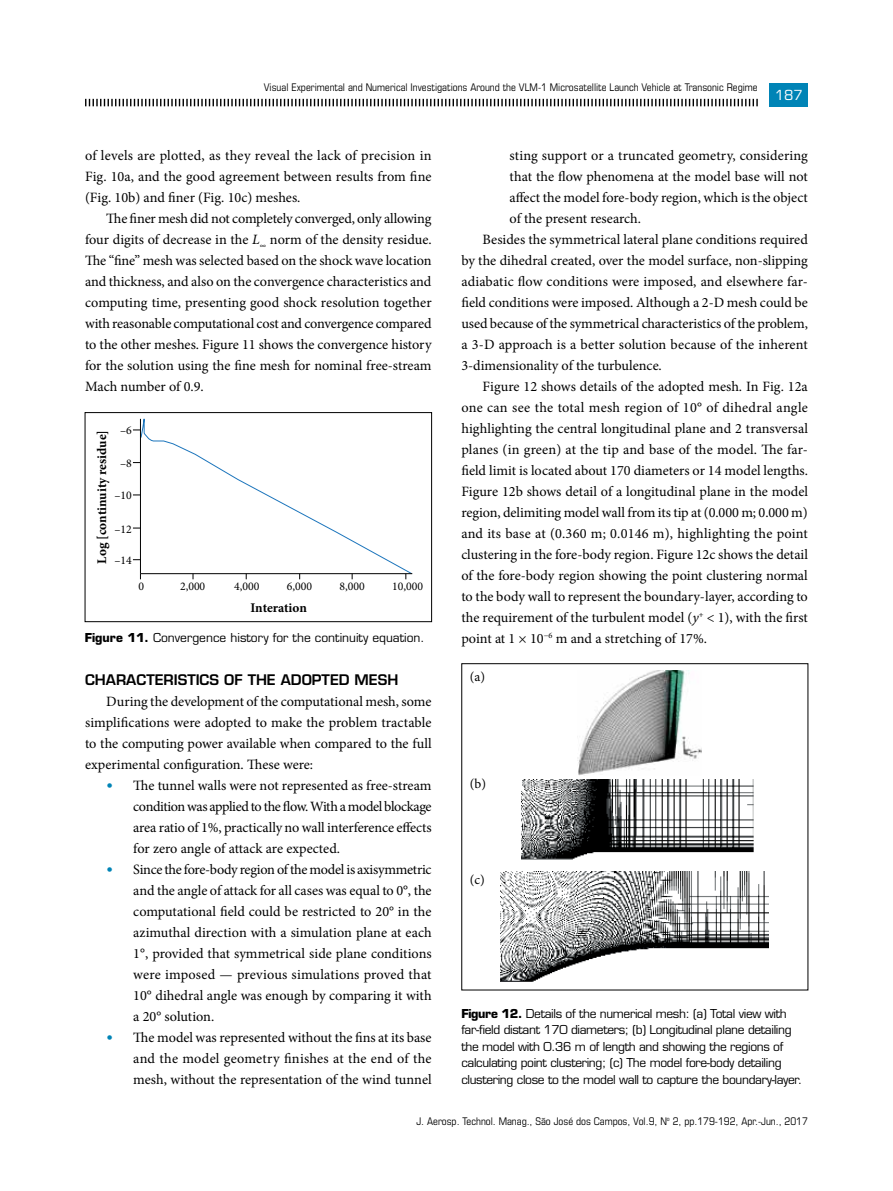
<style>
.page{position:relative;width:893px;height:1191px;background:#fff}
.page>*{position:absolute;margin:0;border:0;box-sizing:border-box;transform-origin:0 0}
.t1{font:14.25px/21px "Minion Pro";color:#000;text-align:justify}
.t2{font:14.25px "Minion Pro";letter-spacing:.02em;color:#000}
.t3{font:600 14.25px "Eurostile LT Std";color:#000}
.t4{font:13.5px "Minion Pro";color:#000}
.t5{font:13.5px "Eurostile LT Std";color:#fff}
.t6{font:700 13.2px "Minion Pro";letter-spacing:-.005em;color:#000}
.t7{font:12px/16.5px "Eurostile LT Std";letter-spacing:-.03em;color:#000}
.t8{font:12px "Eurostile LT Std";color:#000}
.t9{font:11.7px "Minion Pro";color:#000}
.t10{font:condensed 10.5px "Eurostile LT Std";color:#000}
.s1{font-style:italic}
.s2{font-weight:700}
.s3{font-family:"Eurostile LT Std";font-weight:700;font-size:12px;color:#0084b6}
</style>
<div class="page">
<svg style="left:85px;top:99px;width:673px;height:7px"></svg>
<div style="left:770px;top:83px;width:38px;height:23px;background:#0084b6"></div>
<svg style="left:133px;top:419px;width:280px;height:160px"></svg>
<div style="left:85px;top:412px;width:347px;height:210px;border:1px solid #000"></div>
<img style="left:577px;top:670px;width:124px;height:105px">
<img style="left:521px;top:780px;width:233px;height:80px">
<img style="left:501px;top:871px;width:267px;height:111px">
<p class="t10" style="left:264px;top:81px;width:495px">Visual Experimental and Numerical Investigations Around the VLM-1 Microsatellite Launch Vehicle at Transonic Regime</p>
<p class="t5" style="left:775px;top:86px;width:29px">187</p>
<p class="t1" style="left:85px;top:144px;width:348px">of levels are plotted, as they reveal the lack of precision in Fig. 10a, and the good agreement between results from fine (Fig. 10b) and finer (Fig. 10c) meshes.</p>
<p class="t1" style="left:85px;top:207px;width:348px;text-indent:21px">The finer mesh did not completely converged, only allowing four digits of decrease in the <span class="s1">L</span><sub>∞</sub> norm of the density residue.<br>The “fine” mesh was selected based on the shock wave location and thickness, and also on the convergence characteristics and computing time, presenting good shock resolution together with reasonable computational cost and convergence compared to the other meshes. Figure 11 shows the convergence history for the solution using the fine mesh for nominal free-stream Mach number of 0.9.</p>
<p class="t9" style="left:120px;top:423px;width:13px">–6</p>
<p class="t6" style="left:93px;top:564px;width:135px;rotate:-90deg">Log [continuity residue]</p>
<p class="t9" style="left:120px;top:455px;width:13px">–8</p>
<p class="t9" style="left:114px;top:488px;width:19px">–10</p>
<p class="t9" style="left:114px;top:521px;width:19px">–12</p>
<p class="t9" style="left:114px;top:552px;width:19px">–14</p>
<p class="t9" style="left:138px;top:578px;width:7px">0</p>
<p class="t9" style="left:180px;top:578px;width:27px">2,000</p>
<p class="t9" style="left:234px;top:578px;width:27px">4,000</p>
<p class="t9" style="left:287px;top:578px;width:27px">6,000</p>
<p class="t9" style="left:339px;top:578px;width:27px">8,000</p>
<p class="t9" style="left:392px;top:578px;width:32px">10,000</p>
<p class="t6" style="left:250px;top:598px;width:58px">Interation</p>
<p class="t8" style="left:85px;top:630px;width:341px"><span class="s2">Figure 11.</span> Convergence history for the continuity equation.</p>
<p class="t3" style="left:85px;top:670px;width:31px">CHARACTERISTICS</p>
<p class="t3" style="left:224px;top:670px;width:108px">OF THE ADOPTED</p>
<p class="t3" style="left:355px;top:670px;width:12px">MES</p>
<p class="t3" style="left:387px;top:670px;width:12px">H</p>
<p class="t1" style="left:85px;top:690px;width:348px;text-indent:21px">During the development of the computational mesh, some simplifications were adopted to make the problem tractable to the computing power available when compared to the full experimental configuration. These were:</p>
<p class="t1" style="left:133px;top:774px;width:300px;text-indent:-27px"><span class="s3">•</span> The tunnel walls were not represented as free-stream condition was applied to the flow. With a model blockage area ratio of 1%, practically no wall interference effects for zero angle of attack are expected.</p>
<p class="t1" style="left:133px;top:858px;width:300px;text-indent:-27px"><span class="s3">•</span> Since the fore-body region of the model is axisymmetric and the angle of attack for all cases was equal to 0°, the computational field could be restricted to 20° in the azimuthal direction with a simulation plane at each 1°, provided that symmetrical side plane conditions were imposed — previous simulations proved that 10° dihedral angle was enough by comparing it with a 20° solution.</p>
<p class="t1" style="left:133px;top:1026px;width:300px;text-indent:-27px"><span class="s3">•</span> The model was represented without the fins at its base and the model geometry finishes at the end of the mesh, without the representation of the wind tunnel</p>
<p class="t1" style="left:510px;top:144px;width:300px">sting support or a truncated geometry, considering</p>
<p class="t1" style="left:510px;top:165px;width:300px">that the flow phenomena at the model base will not</p>
<p class="t1" style="left:510px;top:187px;width:300px">affect the model fore-body region, which is the object</p>
<p class="t1" style="left:510px;top:208px;width:133px">of the present research.</p>
<p class="t1" style="left:483px;top:229px;width:327px">Besides the symmetrical lateral plane conditions required</p>
<p class="t1" style="left:461px;top:250px;width:348px">by the dihedral created, over the model surface, non-slipping</p>
<p class="t1" style="left:461px;top:271px;width:348px">adiabatic flow conditions were imposed, and elsewhere far-</p>
<p class="t1" style="left:461px;top:292px;width:348px">field conditions were imposed. Although a 2-D mesh could be</p>
<p class="t1" style="left:461px;top:313px;width:348px">used because of the symmetrical characteristics of the problem,</p>
<p class="t1" style="left:461px;top:334px;width:348px">a 3-D approach is a better solution because of the inherent</p>
<p class="t1" style="left:461px;top:355px;width:202px">3-dimensionality of the turbulence.</p>
<p class="t1" style="left:483px;top:376px;width:327px">Figure 12 shows details of the adopted mesh. In Fig. 12a</p>
<p class="t2" style="left:461px;top:397px;width:348px">one can see the total mesh region of 10° of dihedral angle</p>
<p class="t1" style="left:461px;top:418px;width:348px">highlighting the central longitudinal plane and 2 transversal</p>
<p class="t1" style="left:461px;top:439px;width:348px">planes (in green) at the tip and base of the model. The far-</p>
<p class="t1" style="left:461px;top:460px;width:348px">field limit is located about 170 diameters or 14 model lengths.</p>
<p class="t1" style="left:461px;top:481px;width:348px">Figure 12b shows detail of a longitudinal plane in the model</p>
<p class="t1" style="left:461px;top:502px;width:348px">region, delimiting model wall from its tip at (0.000 m; 0.000 m)</p>
<p class="t1" style="left:461px;top:523px;width:348px">and its base at (0.360 m; 0.0146 m), highlighting the point</p>
<p class="t1" style="left:461px;top:544px;width:348px">clustering in the fore-body region. Figure 12c shows the detail</p>
<p class="t1" style="left:461px;top:565px;width:348px">of the fore-body region showing the point clustering normal</p>
<p class="t1" style="left:461px;top:586px;width:348px">to the body wall to represent the boundary-layer, according to</p>
<p class="t1" style="left:461px;top:607px;width:348px">the requirement of the turbulent model (<span class="s1">y</span><sup>+</sup> &lt; 1), with the first</p>
<p class="t1" style="left:461px;top:627px;width:247px">point at 1 × 10<sup>−6</sup> m and a stretching of 17%.</p>
<p class="t4" style="left:470px;top:668px;width:17px">(a)</p>
<p class="t4" style="left:470px;top:775px;width:18px">(b)</p>
<p class="t4" style="left:470px;top:870px;width:17px">(c)</p>
<p class="t7" style="left:461px;top:1005px;width:342px"><span class="s2">Figure 12.</span> Details of the numerical mesh: (a) Total view with far-field distant 170 diameters; (b) Longitudinal plane detailing the model with 0.36 m of length and showing the regions of calculating point clustering; (c) The model fore-body detailing clustering close to the model wall to capture the boundary-layer.</p>
<p class="t10" style="left:416px;top:1114px;width:393px">J. Aerosp. Technol. Manag., São José dos Campos, Vol.9, N<sup>o</sup> 2, pp.179-192, Apr.-Jun., 2017</p>
</div>
